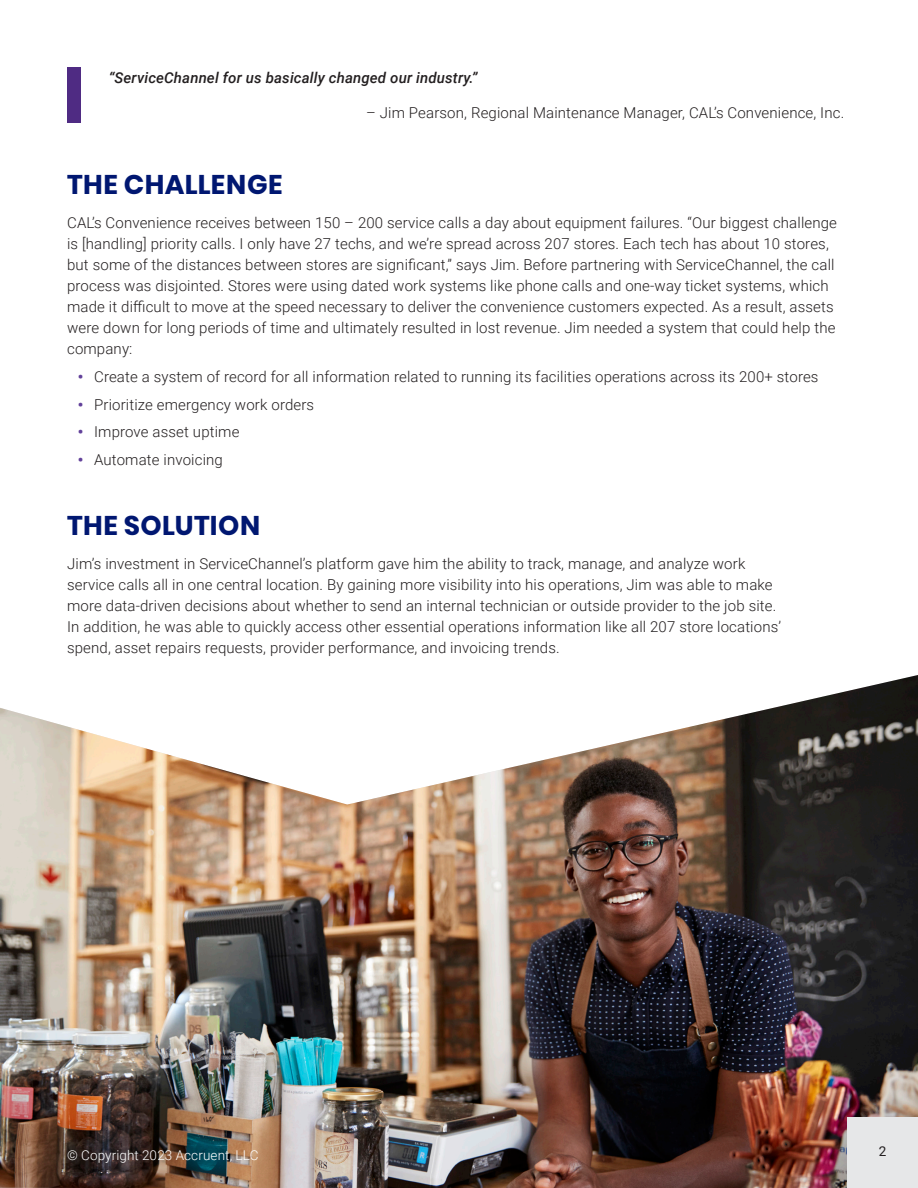
<style>
.page{position:relative;width:918px;height:1188px;background:#fff}
.page>*{position:absolute;margin:0;border:0;box-sizing:border-box;transform-origin:0 0}
.Heading1{font:700 27px "Poppins";letter-spacing:.015em;color:#001771}
.Bodycopy{font:300 15px/21px "Roboto";letter-spacing:.01em;color:#231f20}
.t1{font:italic 500 15px "Roboto";letter-spacing:.01em;color:#231f20}
.Footer_Copyrite{font:300 13.5px "Roboto";letter-spacing:.01em;color:#fff}
.Page{font:13.5px "Roboto";color:#231f20}
.s1{font-weight:900;color:#62419a}
</style>
<div class="page">
<img style="left:0;top:675px;width:918px;height:513px">
<div style="left:847px;top:1118px;width:71px;height:70px;background:#e6e7e8"></div>
<div style="left:67px;top:68px;width:14px;height:55px;background:#4f2b83"></div>
<p class="t1" style="left:109px;top:68px;width:370px">“ServiceChannel for us basically changed our industry.”</p>
<p class="Bodycopy" style="left:366px;top:102px;width:480px">– Jim Pearson, Regional Maintenance Manager, CAL’s Convenience, Inc.</p>
<p class="Heading1" style="left:67px;top:169px;width:217px">THE CHALLENGE</p>
<p class="Bodycopy" style="left:67px;top:212px;width:771px">CAL’s Convenience receives between 150 – 200 service calls a day about equipment failures. “Our biggest challenge is [handling] priority calls. I only have 27 techs, and we’re spread across 207 stores. Each tech has about 10 stores, but some of the distances between stores are significant,” says Jim. Before partnering with ServiceChannel, the call process was disjointed. Stores were using dated work systems like phone calls and one-way ticket systems, which made it difficult to move at the speed necessary to deliver the convenience customers expected. As a result, assets were down for long periods of time and ultimately resulted in lost revenue. Jim needed a system that could help the company:</p>
<p class="Bodycopy" style="left:78px;top:366px;width:742px"><span class="s1">•</span> Create a system of record for all information related to running its facilities operations across its 200+ stores</p>
<p class="Bodycopy" style="left:78px;top:393px;width:238px"><span class="s1">•</span> Prioritize emergency work orders</p>
<p class="Bodycopy" style="left:78px;top:421px;width:163px"><span class="s1">•</span> Improve asset uptime</p>
<p class="Bodycopy" style="left:78px;top:449px;width:146px"><span class="s1">•</span> Automate invoicing</p>
<p class="Heading1" style="left:67px;top:510px;width:195px">THE SOLUTION</p>
<p class="Bodycopy" style="left:67px;top:553px;width:716px">Jim’s investment in ServiceChannel’s platform gave him the ability to track, manage, and analyze work service calls all in one central location. By gaining more visibility into his operations, Jim was able to make more data-driven decisions about whether to send an internal technician or outside provider to the job site.<br>In addition, he was able to quickly access other essential operations information like all 207 store locations’ spend, asset repairs requests, provider performance, and invoicing trends.</p>
<p class="Footer_Copyrite" style="left:67px;top:1146px;width:193px">© Copyright 2023 Accruent, LLC</p>
<p class="Page" style="left:879px;top:1142px;width:9px">2</p>
</div>
